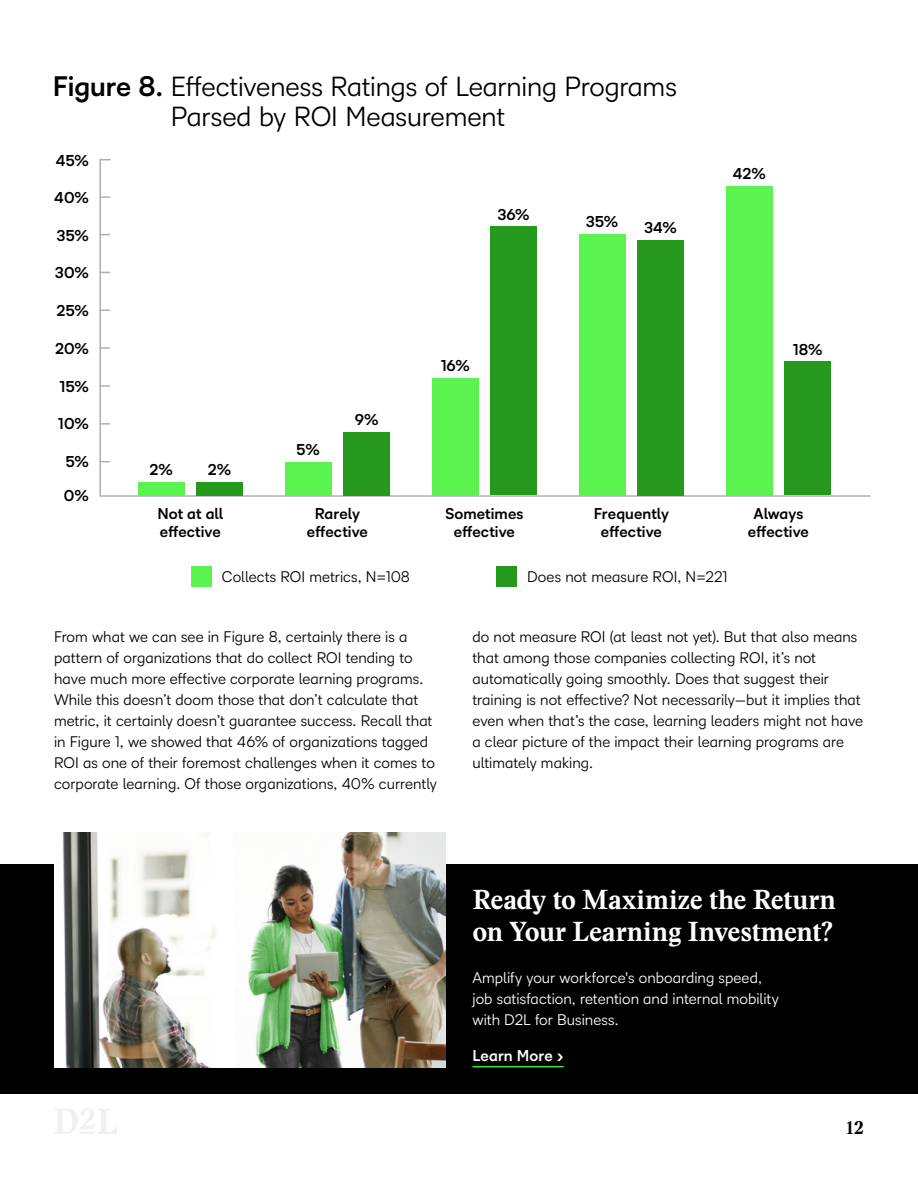
<style>
.page{position:relative;width:918px;height:1188px;background:#fff}
.page>*{position:absolute;margin:0;border:0;box-sizing:border-box;transform-origin:0 0}
.H2_-_18pt{font:27px/30px "D2 L Sans";letter-spacing:-.01em;color:#000}
.H1_-_30pt{font:700 27px/31.5px "Stanley";letter-spacing:-.01em;color:#fff}
.t1{font:700 18px "Stanley";color:#000}
.Body_-_10pt{font:15px/21px "D2 L Sans";letter-spacing:.005em;color:#000}
.t2{font:700 15px/18px "D2 L Sans";letter-spacing:.005em;color:#000;text-align:center}
.Body_-_10pt-2{font:15px/21px "D2 L Sans";letter-spacing:.005em;color:#fff}
.Body_-_10pt-3{font:700 15px "D2 L Sans";letter-spacing:.005em;color:#fff}
.s1{font-weight:700}
</style>
<div class="page">
<svg style="left:54px;top:1108px;width:64px;height:26px"></svg>
<svg style="left:99px;top:159px;width:772px;height:338px"></svg>
<svg style="left:100px;top:347px;width:10px;height:2px"></svg>
<svg style="left:100px;top:385px;width:10px;height:2px"></svg>
<svg style="left:100px;top:423px;width:10px;height:2px"></svg>
<div style="left:138px;top:482px;width:46px;height:13px;background:#5bf350"></div>
<div style="left:196px;top:482px;width:47px;height:13px;background:#25991b"></div>
<div style="left:285px;top:462px;width:46px;height:33px;background:#5bf350"></div>
<div style="left:343px;top:432px;width:47px;height:63px;background:#25991b"></div>
<div style="left:432px;top:378px;width:46px;height:117px;background:#5bf350"></div>
<div style="left:490px;top:226px;width:47px;height:269px;background:#25991b"></div>
<div style="left:579px;top:234px;width:46px;height:261px;background:#5bf350"></div>
<div style="left:637px;top:240px;width:47px;height:255px;background:#25991b"></div>
<div style="left:726px;top:186px;width:46px;height:309px;background:#5bf350"></div>
<div style="left:784px;top:362px;width:47px;height:133px;background:#25991b"></div>
<svg style="left:100px;top:196px;width:10px;height:2px"></svg>
<div style="left:191px;top:566px;width:21px;height:21px;background:#5bf350"></div>
<div style="left:496px;top:566px;width:21px;height:21px;background:#25991b"></div>
<div style="left:0;top:864px;width:918px;height:230px;background:#000"></div>
<hr style="left:472px;top:1066px;width:92px;height:1px;background:#34e82a">
<img style="left:54px;top:832px;width:392px;height:236px">
<p class="H2_-_18pt" style="left:171px;top:70px;width:508px;text-indent:-118px"><span class="s1">Figure 8.</span> Effectiveness Ratings of Learning Programs<br>Parsed by ROI Measurement</p>
<p class="t2" style="left:56px;top:150px;width:35px">45%</p>
<p class="t2" style="left:54px;top:188px;width:36px">40%</p>
<p class="t2" style="left:57px;top:225px;width:34px">35%</p>
<p class="t2" style="left:55px;top:263px;width:35px">30%</p>
<p class="t2" style="left:57px;top:301px;width:34px">25%</p>
<p class="t2" style="left:55px;top:339px;width:35px">20%</p>
<p class="t2" style="left:60px;top:376px;width:31px">15%</p>
<p class="t2" style="left:58px;top:414px;width:32px">10%</p>
<p class="t2" style="left:66px;top:452px;width:25px">5%</p>
<p class="t2" style="left:64px;top:486px;width:26px">0%</p>
<p class="t2" style="left:149px;top:460px;width:25px">2%</p>
<p class="t2" style="left:208px;top:460px;width:25px">2%</p>
<p class="t2" style="left:157px;top:504px;width:67px;text-align:left">Not at all effective</p>
<p class="t2" style="left:297px;top:440px;width:25px">5%</p>
<p class="t2" style="left:355px;top:410px;width:25px">9%</p>
<p class="t2" style="left:498px;top:204px;width:33px">36%</p>
<p class="t2" style="left:441px;top:356px;width:31px">16%</p>
<p class="t2" style="left:586px;top:212px;width:34px">35%</p>
<p class="t2" style="left:644px;top:218px;width:34px">34%</p>
<p class="t2" style="left:733px;top:164px;width:34px">42%</p>
<p class="t2" style="left:793px;top:339px;width:31px">18%</p>
<p class="t2" style="left:307px;top:504px;width:62px">Rarely effective</p>
<p class="t2" style="left:594px;top:504px;width:77px">Frequently effective</p>
<p class="t2" style="left:748px;top:504px;width:62px">Always effective</p>
<p class="t2" style="left:445px;top:504px;width:80px">Sometimes effective</p>
<p class="Body_-_10pt" style="left:222px;top:565px;width:190px">Collects ROI metrics, N=108</p>
<p class="Body_-_10pt" style="left:527px;top:565px;width:202px">Does not measure ROI, N=221</p>
<p class="Body_-_10pt" style="left:54px;top:625px;width:384px">From what we can see in Figure 8, certainly there is a pattern of organizations that do collect ROI tending to have much more effective corporate learning programs.<br>While this doesn’t doom those that don’t calculate that metric, it certainly doesn’t guarantee success. Recall that in Figure 1, we showed that 46% of organizations tagged ROI as one of their foremost challenges when it comes to corporate learning. Of those organizations, 40% currently</p>
<p class="Body_-_10pt" style="left:473px;top:625px;width:392px">do not measure ROI (at least not yet). But that also means that among those companies collecting ROI, it’s not automatically going smoothly. Does that suggest their training is not effective? Not necessarily—but it implies that even when that’s the case, learning leaders might not have a clear picture of the impact their learning programs are ultimately making.</p>
<p class="H1_-_30pt" style="left:472px;top:884px;width:365px">Ready to Maximize the Return on Your Learning Investment?</p>
<p class="Body_-_10pt-2" style="left:472px;top:966px;width:308px">Amplify your workforce's onboarding speed, job satisfaction, retention and internal mobility with D2L for Business.</p>
<p class="Body_-_10pt-3" style="left:472px;top:1044px;width:93px">Learn More &gt;</p>
<p class="t1" style="left:847px;top:1117px;width:19px">12</p>
</div>
